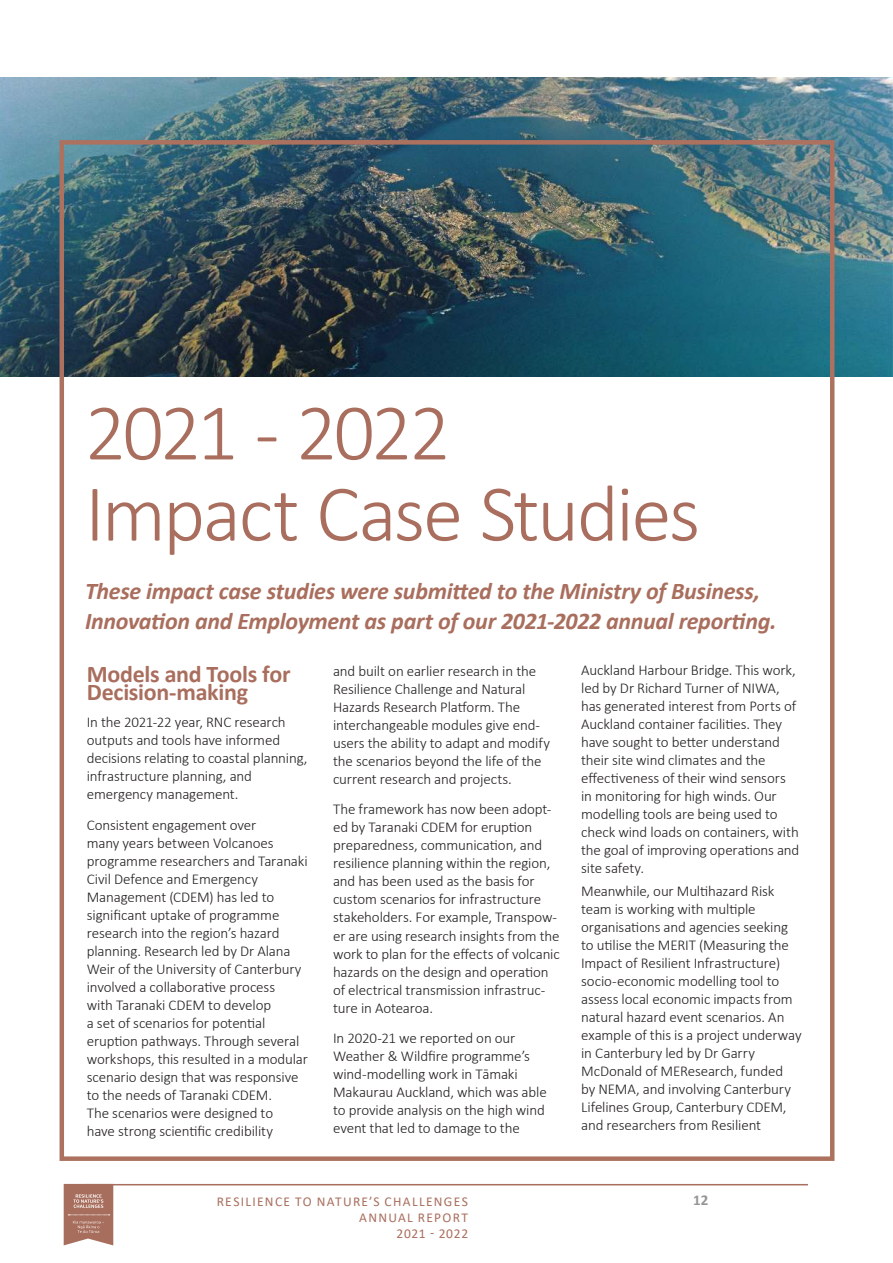
<style>
.page{position:relative;width:893px;height:1263px;background:#fff}
.page>*{position:absolute;margin:0;border:0;box-sizing:border-box;transform-origin:0 0}
.t1{font:300 81px/81px "Calibri";letter-spacing:-.035em;color:#a96e5d}
.t2{font:italic 700 24px/30px "Calibri";letter-spacing:-.015em;color:#a96e5d}
.t3{font:700 24px/18px "Calibri";letter-spacing:-.015em;color:#a96e5d}
.t4{font:300 15px/18px "Calibri";letter-spacing:-.01em;color:#221f1f}
.t5{font:700 15px "Calibri";color:#939597}
.t6{font:13.5px/16.2px "Calibri";letter-spacing:.095em;color:#a96e5d;text-align:right}
</style>
<div class="page">
<hr style="left:85px;top:1184px;width:723px;height:1px;background:#a96e5d">
<img style="left:0;top:78px;width:893px;height:299px">
<div style="left:60px;top:140px;width:774px;height:1021px;border:5px solid #ad725f"></div>
<svg style="left:64px;top:1184px;width:49px;height:61px"></svg>
<h1 class="t1" style="left:85px;top:391px;width:617px">2021 - 2022<br>Impact Case Studies</h1>
<h2 class="t2" style="left:85px;top:576px;width:693px">These impact case studies were submitted to the Ministry of Business,<br>Innovation and Employment as part of our 2021-2022 annual reporting.</h2>
<h2 class="t3" style="left:87px;top:667px;width:205px">Models and Tools for<br>Decision-making</h2>
<p class="t4" style="left:87px;top:713px;width:222px">In the 2021-22 year, RNC research outputs and tools have informed decisions relating to coastal planning, infrastructure planning, and emergency management.</p>
<p class="t4" style="left:87px;top:816px;width:223px">Consistent engagement over<br>many years between Volcanoes programme researchers and Taranaki<br>Civil Defence and Emergency<br>Management (CDEM) has led to significant uptake of programme research into the region’s hazard planning. Research led by Dr Alana<br>Weir of the University of Canterbury involved a collaborative process<br>with Taranaki CDEM to develop<br>a set of scenarios for potential eruption pathways. Through several workshops, this resulted in a modular scenario design that was responsive to the needs of Taranaki CDEM.<br>The scenarios were designed to<br>have strong scientific credibility</p>
<p class="t4" style="left:333px;top:661px;width:218px">and built on earlier research in the Resilience Challenge and Natural Hazards Research Platform. The interchangeable modules give end&shy;users the ability to adapt and modify the scenarios beyond the life of the current research and projects.</p>
<p class="t4" style="left:333px;top:800px;width:228px">The framework has now been adopt&shy;ed by Taranaki CDEM for eruption preparedness, communication, and resilience planning within the region, and has been used as the basis for custom scenarios for infrastructure stakeholders. For example, Transpow&shy;er are using research insights from the work to plan for the effects of volcanic hazards on the design and operation of electrical transmission infrastruc&shy;ture in Aotearoa.</p>
<p class="t4" style="left:333px;top:1029px;width:215px">In 2020-21 we reported on our<br>Weather &amp; Wildfire programme’s wind-modelling work in Tāmaki<br>Makaurau Auckland, which was able to provide analysis on the high wind event that led to damage to the</p>
<p class="t4" style="left:581px;top:660px;width:220px">Auckland Harbour Bridge. This work, led by Dr Richard Turner of NIWA, has generated interest from Ports of Auckland container facilities. They have sought to better understand their site wind climates and the effectiveness of their wind sensors in monitoring for high winds. Our modelling tools are being used to check wind loads on containers, with the goal of improving operations and site safety.</p>
<p class="t4" style="left:581px;top:882px;width:222px">Meanwhile, our Multihazard Risk team is working with multiple organisations and agencies seeking to utilise the MERIT (Measuring the Impact of Resilient Infrastructure) socio-economic modelling tool to assess local economic impacts from natural hazard event scenarios. An example of this is a project underway in Canterbury led by Dr Garry McDonald of MEResearch, funded<br>by NEMA, and involving Canterbury Lifelines Group, Canterbury CDEM, and researchers from Resilient</p>
<p class="t6" style="left:217px;top:1194px;width:253px">RESILIENCE TO NATURE’S CHALLENGES<br>ANNUAL REPORT<br>2021 - 2022</p>
<p class="t5" style="left:693px;top:1194px;width:17px">12</p>
</div>
